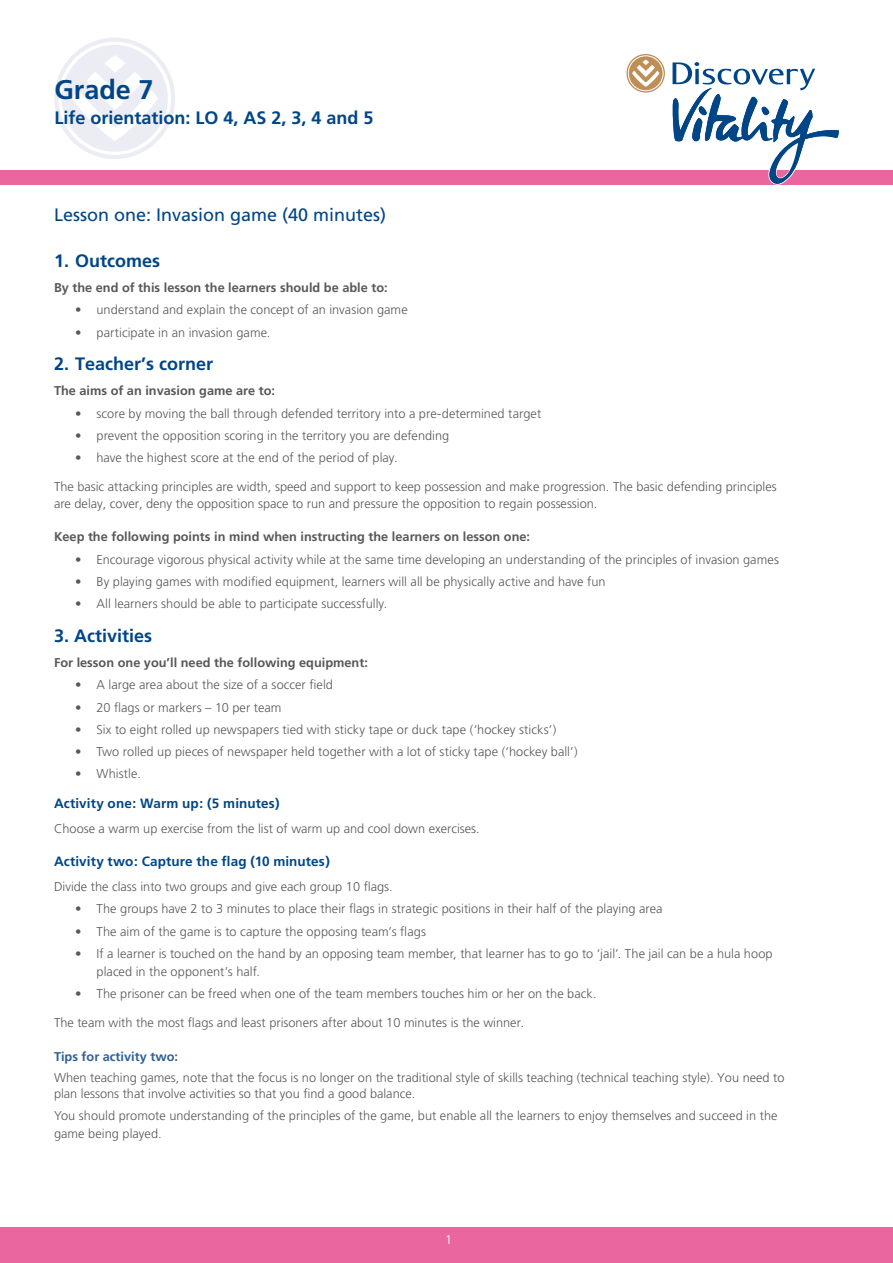
<style>
.page{position:relative;width:893px;height:1263px;background:#fff}
.page>*{position:absolute;margin:0;border:0;box-sizing:border-box;transform-origin:0 0}
.t1{font:700 27px "Frutiger";color:#004687}
.t2{font:700 18px "Frutiger";color:#004687}
.t3{font:18px "Frutiger";color:#004687}
.t4{font:700 13.5px "Frutiger";letter-spacing:.01em;color:#004687}
.t5{font:300 12.75px/16.5px "Frutiger";color:#58585a}
.t6{font:700 12.75px "Frutiger";color:#58585a}
.t7{font:700 12.75px "Frutiger";color:#2f609a}
.t8{font:300 12.75px "Frutiger";color:#fff}
</style>
<div class="page">
<div style="left:0;top:170px;width:893px;height:14px;background:#e9669e"></div>
<svg style="left:54px;top:38px;width:121px;height:121px"></svg>
<svg style="left:626px;top:54px;width:39px;height:39px"></svg>
<svg style="left:671px;top:62px;width:170px;height:123px"></svg>
<div style="left:0;top:1227px;width:893px;height:36px;background:#e9669e"></div>
<h1 class="t1" style="left:54px;top:74px;width:101px">Grade 7</h1>
<h2 class="t2" style="left:54px;top:107px;width:321px">Life orientation: LO 4, AS 2, 3, 4 and 5</h2>
<h2 class="t3" style="left:54px;top:204px;width:334px">Lesson one: Invasion game (40 minutes)</h2>
<h2 class="t2" style="left:54px;top:250px;width:108px">1. Outcomes</h2>
<p class="t6" style="left:54px;top:280px;width:335px">By the end of this lesson the learners should be able to:</p>
<p class="t5" style="left:75px;top:302px;width:334px">• understand and explain the concept of an invasion game</p>
<p class="t5" style="left:75px;top:324px;width:197px">• participate in an invasion game.</p>
<h2 class="t2" style="left:54px;top:354px;width:161px">2. Teacher’s corner</h2>
<p class="t6" style="left:54px;top:383px;width:223px">The aims of an invasion game are to:</p>
<p class="t5" style="left:75px;top:405px;width:468px">• score by moving the ball through defended territory into a pre-determined target</p>
<p class="t5" style="left:75px;top:427px;width:376px">• prevent the opposition scoring in the territory you are defending</p>
<p class="t5" style="left:75px;top:449px;width:324px">• have the highest score at the end of the period of play.</p>
<p class="t5" style="left:54px;top:479px;width:724px">The basic attacking principles are width, speed and support to keep possession and make progression. The basic defending principles are delay, cover, deny the opposition space to run and pressure the opposition to regain possession.</p>
<p class="t6" style="left:54px;top:530px;width:478px">Keep the following points in mind when instructing the learners on lesson one:</p>
<p class="t5" style="left:75px;top:551px;width:705px">• Encourage vigorous physical activity while at the same time developing an understanding of the principles of invasion games</p>
<p class="t5" style="left:75px;top:573px;width:532px">• By playing games with modified equipment, learners will all be physically active and have fun</p>
<p class="t5" style="left:75px;top:595px;width:314px">• All learners should be able to participate successfully.</p>
<h2 class="t2" style="left:54px;top:625px;width:100px">3. Activities</h2>
<p class="t6" style="left:54px;top:655px;width:315px">For lesson one you’ll need the following equipment:</p>
<p class="t5" style="left:75px;top:677px;width:260px">• A large area about the size of a soccer field</p>
<p class="t5" style="left:75px;top:699px;width:208px">• 20 flags or markers – 10 per team</p>
<p class="t5" style="left:75px;top:721px;width:483px">• Six to eight rolled up newspapers tied with sticky tape or duck tape (‘hockey sticks’)</p>
<p class="t5" style="left:75px;top:743px;width:504px">• Two rolled up pieces of newspaper held together with a lot of sticky tape (‘hockey ball’)</p>
<p class="t5" style="left:75px;top:766px;width:67px">• Whistle.</p>
<p class="t4" style="left:54px;top:795px;width:227px">Activity one: Warm up: (5 minutes)</p>
<p class="t5" style="left:54px;top:820px;width:427px">Choose a warm up exercise from the list of warm up and cool down exercises.</p>
<p class="t4" style="left:54px;top:853px;width:277px">Activity two: Capture the flag (10 minutes)</p>
<p class="t5" style="left:54px;top:878px;width:340px">Divide the class into two groups and give each group 10 flags.</p>
<p class="t5" style="left:75px;top:901px;width:589px">• The groups have 2 to 3 minutes to place their flags in strategic positions in their half of the playing area</p>
<p class="t5" style="left:75px;top:923px;width:352px">• The aim of the game is to capture the opposing team’s flags</p>
<p class="t5" style="left:97px;top:944px;width:678px;line-height:18px;text-indent:-22px">• If a learner is touched on the hand by an opposing team member, that learner has to go to ‘jail’. The jail can be a hula hoop placed in the opponent’s half.</p>
<p class="t5" style="left:75px;top:985px;width:523px">• The prisoner can be freed when one of the team members touches him or her on the back.</p>
<p class="t5" style="left:54px;top:1015px;width:472px">The team with the most flags and least prisoners after about 10 minutes is the winner.</p>
<p class="t7" style="left:54px;top:1049px;width:125px">Tips for activity two:</p>
<p class="t5" style="left:54px;top:1069px;width:732px">When teaching games, note that the focus is no longer on the traditional style of skills teaching (technical teaching style). You need to plan lessons that involve activities so that you find a good balance.</p>
<p class="t5" style="left:54px;top:1107px;width:725px;line-height:18px">You should promote understanding of the principles of the game, but enable all the learners to enjoy themselves and succeed in the game being played.</p>
<p class="t8" style="left:445px;top:1232px;width:9px">1</p>
</div>
